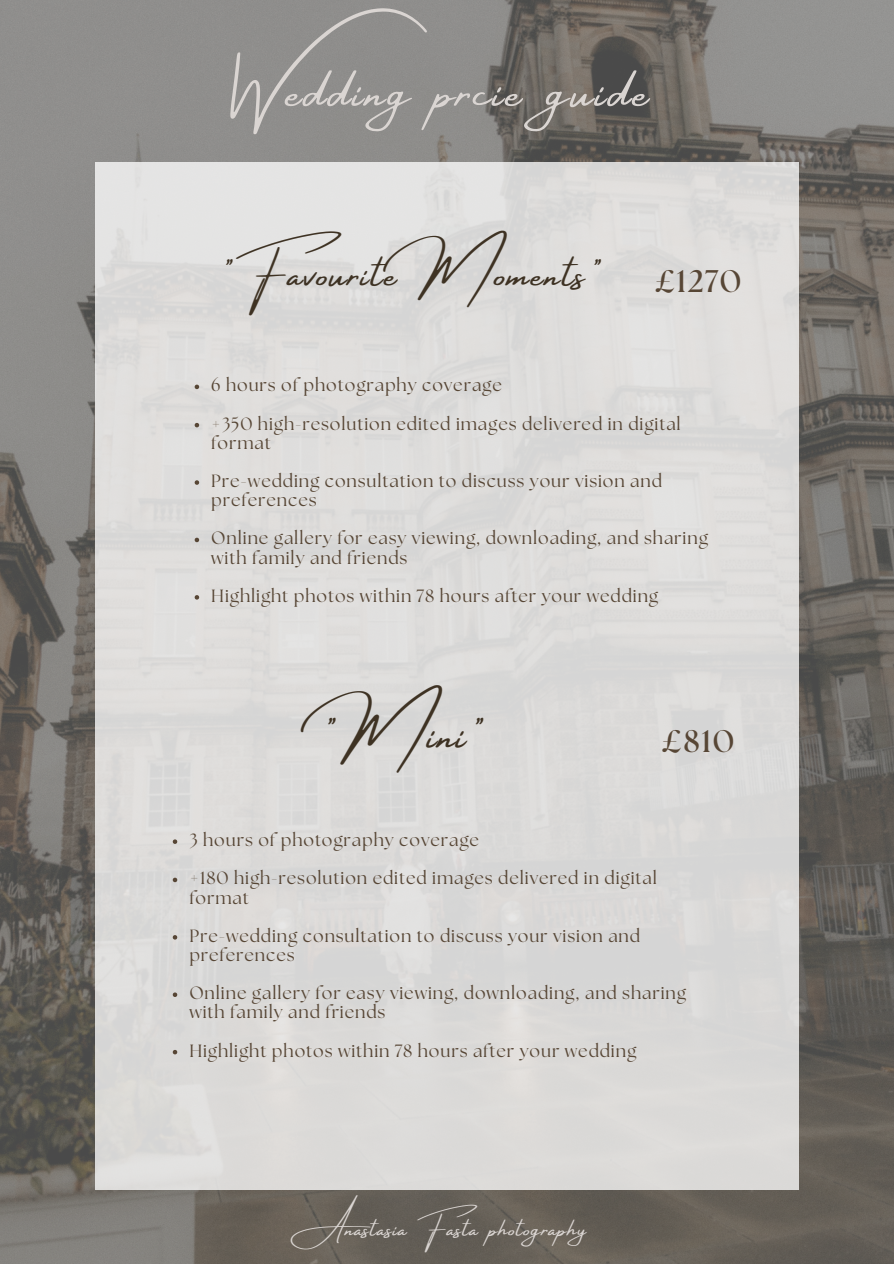
<style>
.page{position:relative;width:894px;height:1264px;background:#fff}
.page>*{position:absolute;margin:0;border:0;box-sizing:border-box;transform-origin:0 0}
.t1{font:53.7px "Amsterdam Four";letter-spacing:.05em;color:#dad5d2}
.t2{font:47.7px "Amsterdam Four";color:#3e3223}
.t3{font:41.7px "Amsterdam Four";letter-spacing:.05em;color:#3e3223}
.t4{font:700 31.2px "The Seasons";letter-spacing:.05em;color:#574635}
.t5{font:23.7px "Amsterdam Four";letter-spacing:.05em;color:#dad5d2}
.t6{font:17.7px/19.2px "The Seasons";letter-spacing:.05em;color:#574635}
</style>
<div class="page">
<img style="left:0;top:0;width:893px;height:1263px">
<div style="left:95px;top:162px;width:703px;height:1027px;background:#dcdbd9"></div>
<svg style="left:194px;top:384px;width:5px;height:5px"></svg>
<svg style="left:194px;top:423px;width:5px;height:4px"></svg>
<svg style="left:194px;top:480px;width:5px;height:5px"></svg>
<svg style="left:194px;top:537px;width:5px;height:5px"></svg>
<svg style="left:194px;top:595px;width:5px;height:4px"></svg>
<svg style="left:173px;top:839px;width:4px;height:5px"></svg>
<svg style="left:173px;top:877px;width:4px;height:5px"></svg>
<svg style="left:173px;top:935px;width:4px;height:4px"></svg>
<svg style="left:173px;top:992px;width:4px;height:5px"></svg>
<svg style="left:173px;top:1050px;width:4px;height:4px"></svg>
<h3 class="t1" style="left:233px;top:62px;width:416px">Wedding prcie guide</h3>
<p class="t3" style="left:219px;top:251px;width:384px">"Favourite Moments"</p>
<p class="t4" style="left:654px;top:267px;width:88px">£1270</p>
<p class="t6" style="left:211px;top:377px;width:292px">6 hours of photography coverage</p>
<p class="t6" style="left:211px;top:415px;width:471px">+350 high-resolution edited images delivered in digital format</p>
<p class="t6" style="left:211px;top:472px;width:452px">Pre-wedding consultation to discuss your vision and preferences</p>
<h2 class="t6" style="left:211px;top:530px;width:498px">Online gallery for easy viewing, downloading, and sharing with family and friends</h2>
<p class="t6" style="left:211px;top:587px;width:448px">Highlight photos within 78 hours after your wedding</p>
<p class="t2" style="left:320px;top:708px;width:166px">"Mini"</p>
<p class="t4" style="left:661px;top:727px;width:74px">£810</p>
<p class="t6" style="left:189px;top:831px;width:291px">3 hours of photography coverage</p>
<p class="t6" style="left:189px;top:869px;width:469px">+180 high-resolution edited images delivered in digital format</p>
<h4 class="t6" style="left:189px;top:927px;width:452px">Pre-wedding consultation to discuss your vision and preferences</h4>
<h4 class="t6" style="left:189px;top:984px;width:498px">Online gallery for easy viewing, downloading, and sharing with family and friends</h4>
<h5 class="t6" style="left:189px;top:1042px;width:448px">Highlight photos within 78 hours after your wedding</h5>
<h1 class="t5" style="left:307px;top:1216px;width:280px">Anastasia Fasta photography</h1>
</div>
